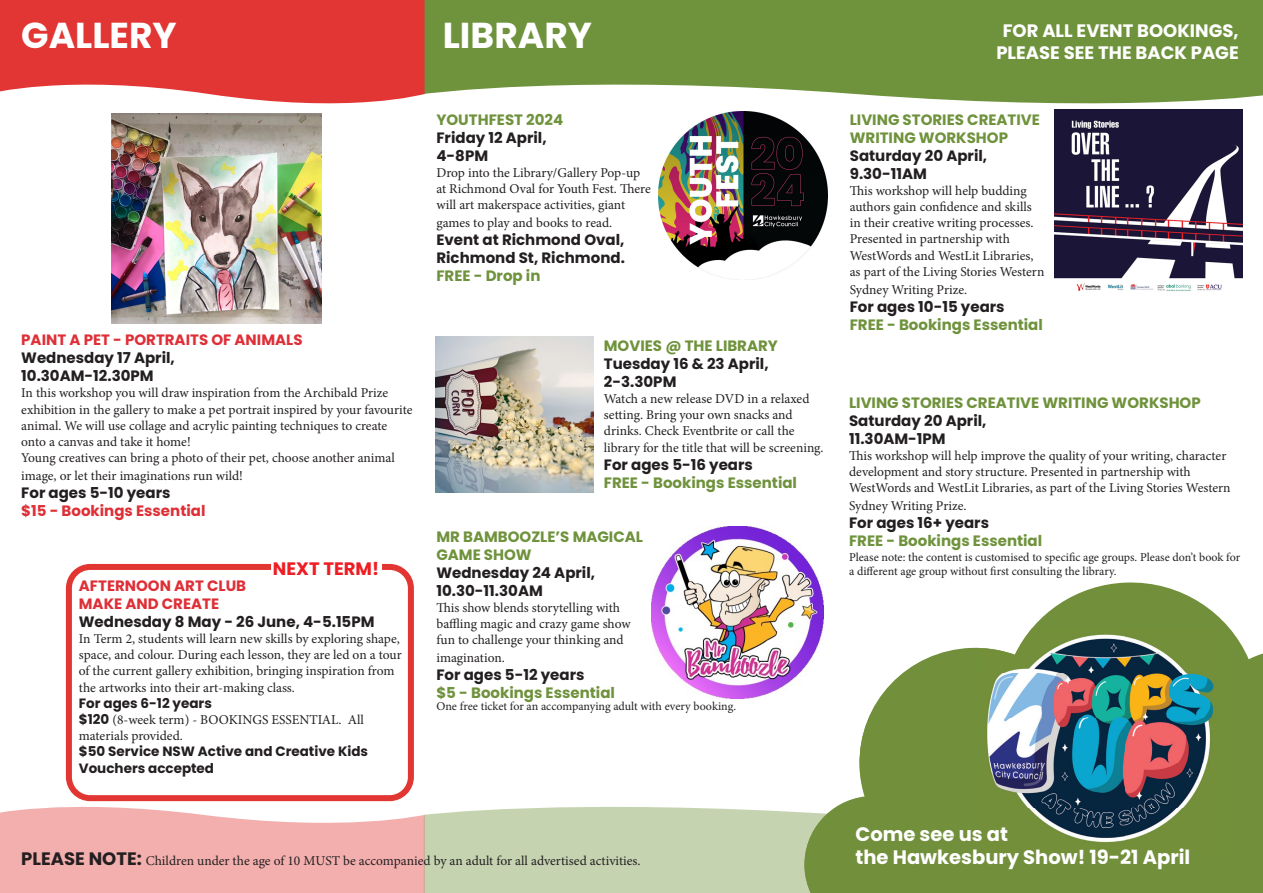
<style>
.page{position:relative;width:1263px;height:893px;background:#fff}
.page>*{position:absolute;margin:0;border:0;box-sizing:border-box;transform-origin:0 0}
.t1{font:700 36px "Poppins";color:#fff}
.t2{font:700 19.5px "Poppins";color:#fff}
.t3{font:700 18px "Poppins";color:#fff}
.t4{font:700 18px "Poppins";color:#ee1d23}
.t5{font:700 15px/18px "Poppins";color:#231f20}
.t6{font:700 15px/18px "Poppins";color:#6f923c}
.t7{font:700 15px "Poppins";color:#de2f37}
.t8{font:13.5px/16.2px "Minion Pro";color:#231f20}
.t9{font:700 13.5px/16.2px "Poppins";color:#231f20}
.t10{font:12px/14.4px "Minion Pro";letter-spacing:-.005em;color:#231f20}
.s1{font-family:"Poppins";font-weight:700}
.s2{font-family:"Poppins";font-weight:700;font-size:18px}
</style>
<div class="page">
<div style="left:425px;top:807px;width:378px;height:86px;background:#c5d3b1"></div>
<svg style="left:0;top:807px;width:425px;height:86px;background:#f4b6b5"></svg>
<svg style="left:425px;top:0;width:838px;height:115px;fill:#6f923c"></svg>
<svg style="left:0;top:0;width:425px;height:104px;background:#e34947"></svg>
<img style="left:435px;top:337px;width:159px;height:155px">
<img style="left:1055px;top:109px;width:187px;height:182px">
<div style="left:66px;top:564px;width:348px;height:237px;border:6px solid #e13632;border-radius:21px"></div>
<div style="left:271px;top:556px;width:110px;height:31px;background:#fff"></div>
<img style="left:652px;top:526px;width:167px;height:172px">
<svg style="left:804px;top:582px;width:459px;height:311px;fill:#728f3b"></svg>
<img style="left:982px;top:628px;width:239px;height:225px">
<img style="left:658px;top:111px;width:170px;height:168px">
<img style="left:111px;top:113px;width:211px;height:210px">
<p class="t1" style="left:21px;top:15px;width:157px">GALLERY</p>
<p class="t1" style="left:443px;top:14px;width:151px">LIBRARY</p>
<p class="t7" style="left:21px;top:331px;width:283px">PAINT A PET - PORTRAITS OF ANIMALS</p>
<p class="t5" style="left:21px;top:349px;width:155px">Wednesday 17 April,</p>
<p class="t5" style="left:21px;top:367px;width:134px">10.30AM-12.30PM</p>
<p class="t8" style="left:21px;top:385px;width:393px">In this workshop you will draw inspiration from the Archibald Prize exhibition in the gallery to make a pet portrait inspired by your favourite animal. We will use collage and acrylic painting techniques to create onto a canvas and take it home!</p>
<p class="t8" style="left:21px;top:449px;width:375px;line-height:18px">Young creatives can bring a photo of their pet, choose another animal image, or let their imaginations run wild!</p>
<p class="t5" style="left:21px;top:484px;width:151px">For ages 5-10 years</p>
<p class="t7" style="left:21px;top:502px;width:186px">$15 - Bookings Essential</p>
<p class="t4" style="left:273px;top:558px;width:108px">NEXT TERM!</p>
<p class="t7" style="left:79px;top:577px;width:169px">AFTERNOON ART CLUB</p>
<p class="t7" style="left:79px;top:595px;width:142px">MAKE AND CREATE</p>
<p class="t5" style="left:79px;top:613px;width:297px">Wednesday 8 May - 26 June, 4-5.15PM</p>
<p class="t8" style="left:79px;top:631px;width:324px">In Term 2, students will learn new skills by exploring shape, space, and colour. During each lesson, they are led on a tour of the current gallery exhibition, bringing inspiration from the artworks into their art-making class.</p>
<p class="t9" style="left:79px;top:695px;width:135px">For ages 6-12 years</p>
<p class="t8" style="left:79px;top:712px;width:287px"><span class="s1">$120</span> (8-week term) - BOOKINGS ESSENTIAL. All materials provided.</p>
<p class="t9" style="left:79px;top:744px;width:291px">$50 Service NSW Active and Creative Kids<br>Vouchers accepted</p>
<p class="t6" style="left:436px;top:110px;width:128px">YOUTHFEST 2024</p>
<p class="t5" style="left:436px;top:128px;width:112px">Friday 12 April,</p>
<p class="t5" style="left:436px;top:146px;width:53px">4-8PM</p>
<p class="t8" style="left:436px;top:165px;width:216px">Drop into the Library/Gallery Pop-up at Richmond Oval for Youth Fest. There will art makerspace activities, giant</p>
<p class="t8" style="left:436px;top:215px;width:177px">games to play and books to read.</p>
<p class="t5" style="left:436px;top:231px;width:190px">Event at Richmond Oval,<br>Richmond St, Richmond.</p>
<p class="t6" style="left:436px;top:267px;width:106px">FREE - Drop in</p>
<p class="t6" style="left:604px;top:337px;width:176px">MOVIES @ THE LIBRARY</p>
<p class="t5" style="left:604px;top:355px;width:166px">Tuesday 16 &amp; 23 April,</p>
<p class="t5" style="left:604px;top:373px;width:74px">2-3.30PM</p>
<p class="t8" style="left:604px;top:391px;width:221px">Watch a new release DVD in a relaxed setting. Bring your own snacks and drinks. Check Eventbrite or call the library for the title that will be screening.</p>
<p class="t5" style="left:604px;top:455px;width:151px">For ages 5-16 years</p>
<p class="t6" style="left:604px;top:473px;width:195px">FREE - Bookings Essential</p>
<p class="t6" style="left:436px;top:528px;width:208px">MR BAMBOOZLE’S MAGICAL<br>GAME SHOW</p>
<p class="t5" style="left:436px;top:564px;width:160px">Wednesday 24 April,</p>
<p class="t5" style="left:436px;top:582px;width:108px">10.30-11.30AM</p>
<p class="t8" style="left:436px;top:600px;width:196px">This show blends storytelling with baffling magic and crazy game show fun to challenge your thinking and</p>
<p class="t8" style="left:436px;top:650px;width:70px">imagination.</p>
<p class="t5" style="left:436px;top:666px;width:150px">For ages 5-12 years</p>
<p class="t6" style="left:436px;top:684px;width:180px">$5 - Bookings Essential</p>
<p class="t10" style="left:436px;top:699px;width:301px">One free ticket for an accompanying adult with every booking.</p>
<p class="t8" style="left:21px;top:853px;width:621px"><span class="s2">PLEASE NOTE:</span> Children under the age of 10 MUST be accompanied by an adult for all advertised activities.</p>
<p class="t3" style="left:1003px;top:20px;width:237px">FOR ALL EVENT BOOKINGS,</p>
<p class="t3" style="left:996px;top:42px;width:244px">PLEASE SEE THE BACK PAGE</p>
<p class="t6" style="left:850px;top:110px;width:192px">LIVING STORIES CREATIVE<br>WRITING WORKSHOP</p>
<p class="t5" style="left:850px;top:146px;width:139px">Saturday 20 April,</p>
<p class="t5" style="left:850px;top:164px;width:79px">9.30-11AM</p>
<p class="t8" style="left:850px;top:183px;width:196px">This workshop will help budding authors gain confidence and skills in their creative writing processes.<br>Presented in partnership with WestWords and WestLit Libraries, as part of the Living Stories Western</p>
<p class="t8" style="left:850px;top:282px;width:119px">Sydney Writing Prize.</p>
<p class="t5" style="left:850px;top:298px;width:156px">For ages 10-15 years</p>
<p class="t6" style="left:850px;top:316px;width:195px">FREE - Bookings Essential</p>
<p class="t6" style="left:849px;top:394px;width:353px">LIVING STORIES CREATIVE WRITING WORKSHOP</p>
<p class="t5" style="left:849px;top:412px;width:139px">Saturday 20 April,</p>
<p class="t5" style="left:849px;top:430px;width:98px">11.30AM-1PM</p>
<p class="t8" style="left:849px;top:448px;width:383px">This workshop will help improve the quality of your writing, character development and story structure. Presented in partnership with<br>WestWords and WestLit Libraries, as part of the Living Stories Western</p>
<p class="t8" style="left:849px;top:498px;width:119px">Sydney Writing Prize.</p>
<p class="t5" style="left:849px;top:514px;width:142px">For ages 16+ years</p>
<p class="t6" style="left:849px;top:532px;width:195px">FREE - Bookings Essential</p>
<p class="t10" style="left:849px;top:550px;width:393px">Please note: the content is customised to specific age groups. Please don’t book for a different age group without first consulting the library.</p>
<p class="t2" style="left:855px;top:822px;width:154px">Come see us at</p>
<p class="t2" style="left:855px;top:846px;width:336px">the Hawkesbury Show! 19-21 April</p>
</div>
